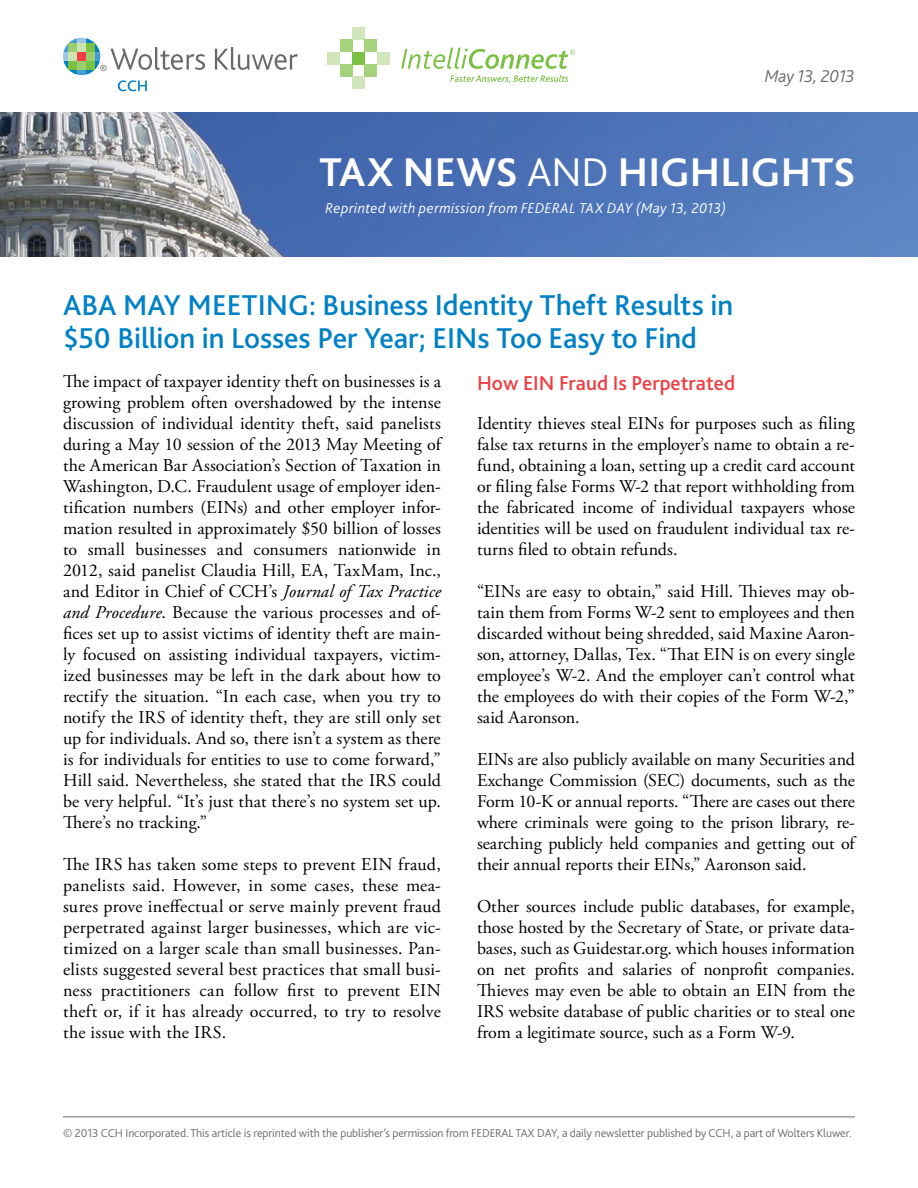
<style>
.page{position:relative;width:918px;height:1188px;background:#fff}
.page>*{position:absolute;margin:0;border:0;box-sizing:border-box;transform-origin:0 0}
.t1{font:700 42px "Bliss 2";color:#fff}
.H1_A{font:500 30px/33px "Bliss 2";letter-spacing:-.005em;color:#0081c6}
.H2_A{font:500 21px "Bliss 2";color:#ef3e42}
.BODY_A_f{font:18px/21px "Adobe Garamond Pro";letter-spacing:.005em;color:#000;text-align:justify}
.t2{font:italic 300 18px "Bliss 2";letter-spacing:-.02em;color:#696a6d}
.t3{font:italic 300 15px "Bliss 2";letter-spacing:.025em;color:#fff}
.t4{font:300 12px "Bliss 2";letter-spacing:-.005em;color:#696a6d}
.s1{font-weight:300}
.s2{font-style:italic}
</style>
<div class="page">
<img style="left:0;top:112px;width:918px;height:144px">
<div style="left:340px;top:40px;width:12px;height:12px;background:#a5d27d"></div>
<div style="left:352px;top:27px;width:13px;height:13px;background:#d1e7bb"></div>
<div style="left:328px;top:52px;width:12px;height:12px;background:#d1e7bb"></div>
<div style="left:365px;top:40px;width:12px;height:12px;background:#a5d27d"></div>
<div style="left:340px;top:64px;width:12px;height:13px;background:#a5d27d"></div>
<div style="left:377px;top:52px;width:13px;height:12px;background:#d1e7bb"></div>
<div style="left:352px;top:77px;width:13px;height:12px;background:#d1e7bb"></div>
<div style="left:352px;top:52px;width:13px;height:12px;background:#7ac143"></div>
<div style="left:365px;top:64px;width:12px;height:13px;background:#a5d27d"></div>
<svg style="left:401px;top:48px;width:174px;height:21px"></svg>
<svg style="left:450px;top:75px;width:118px;height:8px"></svg>
<svg style="left:215px;top:47px;width:83px;height:23px"></svg>
<svg style="left:63px;top:38px;width:142px;height:53px"></svg>
<hr style="left:63px;top:1117px;width:792px;height:1px;background:#696a6d">
<p class="t2" style="left:765px;top:65px;width:92px">May 13, 2013</p>
<h1 class="t1" style="left:320px;top:146px;width:538px">TAX NEWS <span class="s1">AND</span> HIGHLIGHTS</h1>
<p class="t3" style="left:326px;top:199px;width:402px">Reprinted with permission from FEDERAL TAX DAY (May 13, 2013)</p>
<p class="H1_A" style="left:63px;top:288px;width:672px">ABA MAY MEETING: Business Identity Theft Results in $50 Billion in Losses Per Year; EINs Too Easy to Find</p>
<p class="BODY_A_f" style="left:63px;top:371px;width:380px">The impact of taxpayer identity theft on businesses is a growing problem often overshadowed by the intense discussion of individual identity theft, said panelists during a May 10 session of the 2013 May Meeting of the American Bar Association’s Section of Taxation in Washington, D.C. Fraudulent usage of employer iden&shy;tification numbers (EINs) and other employer infor&shy;mation resulted in approximately $50 billion of losses to small businesses and consumers nationwide in 2012, said panelist Claudia Hill, EA, TaxMam, Inc., and Editor in Chief of CCH’s <span class="s2">Journal of Tax Practice and Procedure</span>. Because the various processes and of&shy;fices set up to assist victims of identity theft are main&shy;ly focused on assisting individual taxpayers, victim&shy;ized businesses may be left in the dark about how to rectify the situation. “In each case, when you try to notify the IRS of identity theft, they are still only set up for individuals. And so, there isn’t a system as there is for individuals for entities to use to come forward,” Hill said. Nevertheless, she stated that the IRS could be very helpful. “It’s just that there’s no system set up.<br>There’s no tracking.”</p>
<p class="BODY_A_f" style="left:63px;top:854px;width:380px">The IRS has taken some steps to prevent EIN fraud, panelists said. However, in some cases, these mea&shy;sures prove ineffectual or serve mainly prevent fraud perpetrated against larger businesses, which are vic&shy;timized on a larger scale than small businesses. Pan&shy;elists suggested several best practices that small busi&shy;ness practitioners can follow first to prevent EIN theft or, if it has already occurred, to try to resolve the issue with the IRS.</p>
<p class="H2_A" style="left:477px;top:370px;width:260px">How EIN Fraud Is Perpetrated</p>
<p class="BODY_A_f" style="left:477px;top:413px;width:380px">Identity thieves steal EINs for purposes such as filing false tax returns in the employer’s name to obtain a re&shy;fund, obtaining a loan, setting up a credit card account or filing false Forms W-2 that report withholding from the fabricated income of individual taxpayers whose identities will be used on fraudulent individual tax re&shy;turns filed to obtain refunds.</p>
<p class="BODY_A_f" style="left:477px;top:581px;width:380px">“EINs are easy to obtain,” said Hill. Thieves may ob&shy;tain them from Forms W-2 sent to employees and then discarded without being shredded, said Maxine Aaron&shy;son, attorney, Dallas, Tex. “That EIN is on every single employee’s W-2. And the employer can’t control what the employees do with their copies of the Form W-2,” said Aaronson.</p>
<p class="BODY_A_f" style="left:477px;top:749px;width:380px">EINs are also publicly available on many Securities and Exchange Commission (SEC) documents, such as the Form 10-K or annual reports. “There are cases out there where criminals were going to the prison library, re&shy;searching publicly held companies and getting out of their annual reports their EINs,” Aaronson said.</p>
<p class="BODY_A_f" style="left:477px;top:896px;width:380px">Other sources include public databases, for example, those hosted by the Secretary of State, or private data&shy;bases, such as Guidestar.org. which houses information on net profits and salaries of nonprofit companies.<br>Thieves may even be able to obtain an EIN from the IRS website database of public charities or to steal one from a legitimate source, such as a Form W-9.</p>
<p class="t4" style="left:63px;top:1126px;width:790px">© 2013 CCH Incorporated. This article is reprinted with the publisher’s permission from FEDERAL TAX DAY, a daily newsletter published by CCH, a part of Wolters Kluwer.</p>
</div>
